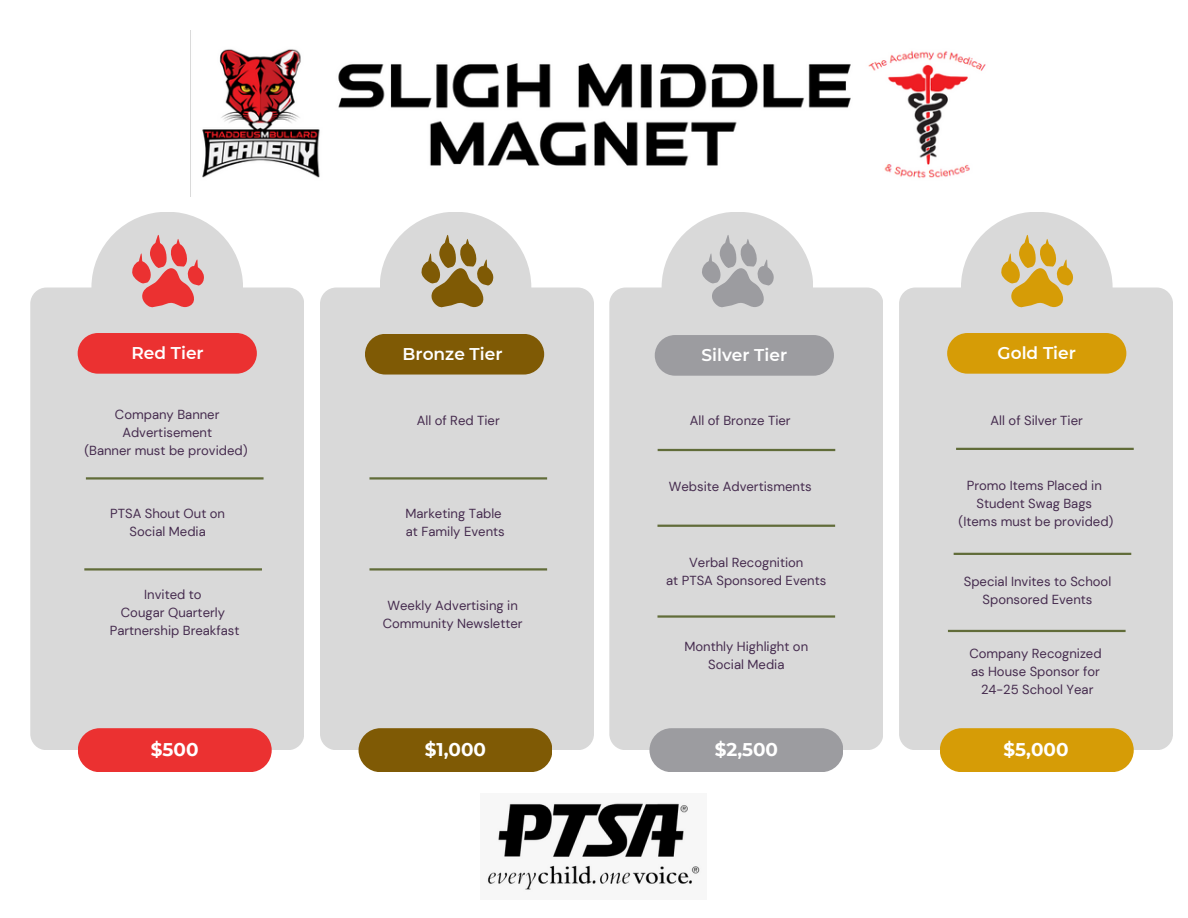
<style>
.page{position:relative;width:1188px;height:918px;background:#fff}
.page>*{position:absolute;margin:0;border:0;box-sizing:border-box;transform-origin:0 0}
.t1{font:700 18.45px "Montserrat";color:#fff}
.t2{font:600 16.95px "Montserrat";color:#fff}
.t3{font:13.05px/18px "DM Sans";color:#452b4e;text-align:center}
</style>
<div class="page">
<div style="left:30px;top:288px;width:274px;height:462px;background:#d9d9d9;border-radius:16px"></div>
<div style="left:609px;top:288px;width:274px;height:462px;background:#d9d9d9;border-radius:16px"></div>
<div style="left:91px;top:212px;width:152px;height:151px;background:#d9d9d9;border-radius:50%"></div>
<div style="left:662px;top:212px;width:151px;height:151px;background:#d9d9d9;border-radius:50%"></div>
<div style="left:78px;top:333px;width:179px;height:41px;background:#eb3131;border-radius:20px"></div>
<div style="left:655px;top:335px;width:179px;height:41px;background:#9c9ca0;border-radius:20px"></div>
<div style="left:320px;top:288px;width:274px;height:462px;background:#d9d9d9;border-radius:16px"></div>
<div style="left:359px;top:728px;width:193px;height:44px;background:#7f5a05;border-radius:22px"></div>
<div style="left:649px;top:728px;width:194px;height:44px;background:#9c9ca0;border-radius:22px"></div>
<hr style="left:86px;top:477px;width:178px;height:3px;background:#616c39">
<hr style="left:657px;top:525px;width:178px;height:2px;background:#616c39">
<hr style="left:369px;top:568px;width:178px;height:3px;background:#616c39">
<hr style="left:657px;top:615px;width:178px;height:3px;background:#616c39">
<div style="left:78px;top:728px;width:194px;height:44px;background:#eb3131;border-radius:22px"></div>
<div style="left:899px;top:288px;width:274px;height:462px;background:#d9d9d9;border-radius:16px"></div>
<div style="left:380px;top:212px;width:151px;height:151px;background:#d9d9d9;border-radius:50%"></div>
<div style="left:961px;top:212px;width:152px;height:151px;background:#d9d9d9;border-radius:50%"></div>
<div style="left:940px;top:728px;width:194px;height:44px;background:#d69c06;border-radius:22px"></div>
<svg style="left:421px;top:235px;width:73px;height:73px"></svg>
<svg style="left:702px;top:235px;width:72px;height:73px"></svg>
<svg style="left:1001px;top:235px;width:72px;height:73px"></svg>
<svg style="left:132px;top:235px;width:72px;height:73px"></svg>
<div style="left:365px;top:334px;width:179px;height:41px;background:#7f5a05;border-radius:20px"></div>
<div style="left:947px;top:333px;width:179px;height:41px;background:#d69c06;border-radius:20px"></div>
<img style="left:202px;top:49px;width:784px;height:129px">
<img style="left:486px;top:802px;width:215px;height:88px">
<hr style="left:369px;top:477px;width:178px;height:3px;background:#616c39">
<hr style="left:84px;top:568px;width:178px;height:3px;background:#616c39">
<hr style="left:658px;top:449px;width:177px;height:2px;background:#616c39">
<hr style="left:956px;top:448px;width:178px;height:2px;background:#616c39">
<hr style="left:954px;top:553px;width:177px;height:2px;background:#616c39">
<hr style="left:948px;top:630px;width:178px;height:2px;background:#616c39">
<h1 class="t2" style="left:132px;top:343px;width:74px">Red Tier</h1>
<p class="t2" style="left:702px;top:344px;width:87px">Silver Tier</p>
<h1 class="t2" style="left:403px;top:343px;width:101px">Bronze Tier</h1>
<p class="t2" style="left:998px;top:343px;width:80px">Gold Tier</p>
<h1 class="t3" style="left:115px;top:406px;width:106px">Company Banner<br>Advertisement</h1>
<p class="t3" style="left:84px;top:442px;width:165px">(Banner must be provided)</p>
<p class="t3" style="left:110px;top:505px;width:116px">PTSA Shout Out on<br>Social Media</p>
<p class="t3" style="left:144px;top:586px;width:59px">Invited to</p>
<p class="t3" style="left:121px;top:604px;width:106px">Cougar Quarterly</p>
<p class="t3" style="left:110px;top:622px;width:131px">Partnership Breakfast</p>
<p class="t3" style="left:417px;top:411px;width:85px">All of Red Tier</p>
<p class="t3" style="left:405px;top:505px;width:98px">Marketing Table</p>
<h1 class="t3" style="left:406px;top:523px;width:100px">at Family Events</h1>
<p class="t3" style="left:383px;top:597px;width:142px">Weekly Advertising in<br>Community Newsletter</p>
<h1 class="t3" style="left:690px;top:411px;width:102px">All of Bronze Tier</h1>
<p class="t3" style="left:991px;top:411px;width:94px">All of Silver Tier</p>
<p class="t3" style="left:669px;top:477px;width:144px">Website Advertisments</p>
<p class="t3" style="left:689px;top:553px;width:116px">Verbal Recognition</p>
<p class="t3" style="left:666px;top:571px;width:162px">at PTSA Sponsored Events</p>
<h1 class="t3" style="left:684px;top:637px;width:125px">Monthly Highlight on<br>Social Media</h1>
<h1 class="t3" style="left:967px;top:477px;width:137px">Promo Items Placed in</h1>
<p class="t3" style="left:976px;top:495px;width:117px">Student Swag Bags</p>
<p class="t3" style="left:959px;top:513px;width:156px">(Items must be provided)</p>
<p class="t3" style="left:964px;top:572px;width:149px">Special Invites to School<br>Sponsored Events</p>
<p class="t3" style="left:969px;top:645px;width:134px">Company Recognized</p>
<p class="t3" style="left:971px;top:663px;width:131px">as House Sponsor for</p>
<p class="t3" style="left:981px;top:681px;width:114px">24-25 School Year</p>
<p class="t1" style="left:151px;top:738px;width:49px">$500</p>
<p class="t1" style="left:1004px;top:738px;width:66px">$5,000</p>
<p class="t1" style="left:425px;top:738px;width:63px">$1,000</p>
<p class="t1" style="left:715px;top:738px;width:65px">$2,500</p>
</div>
